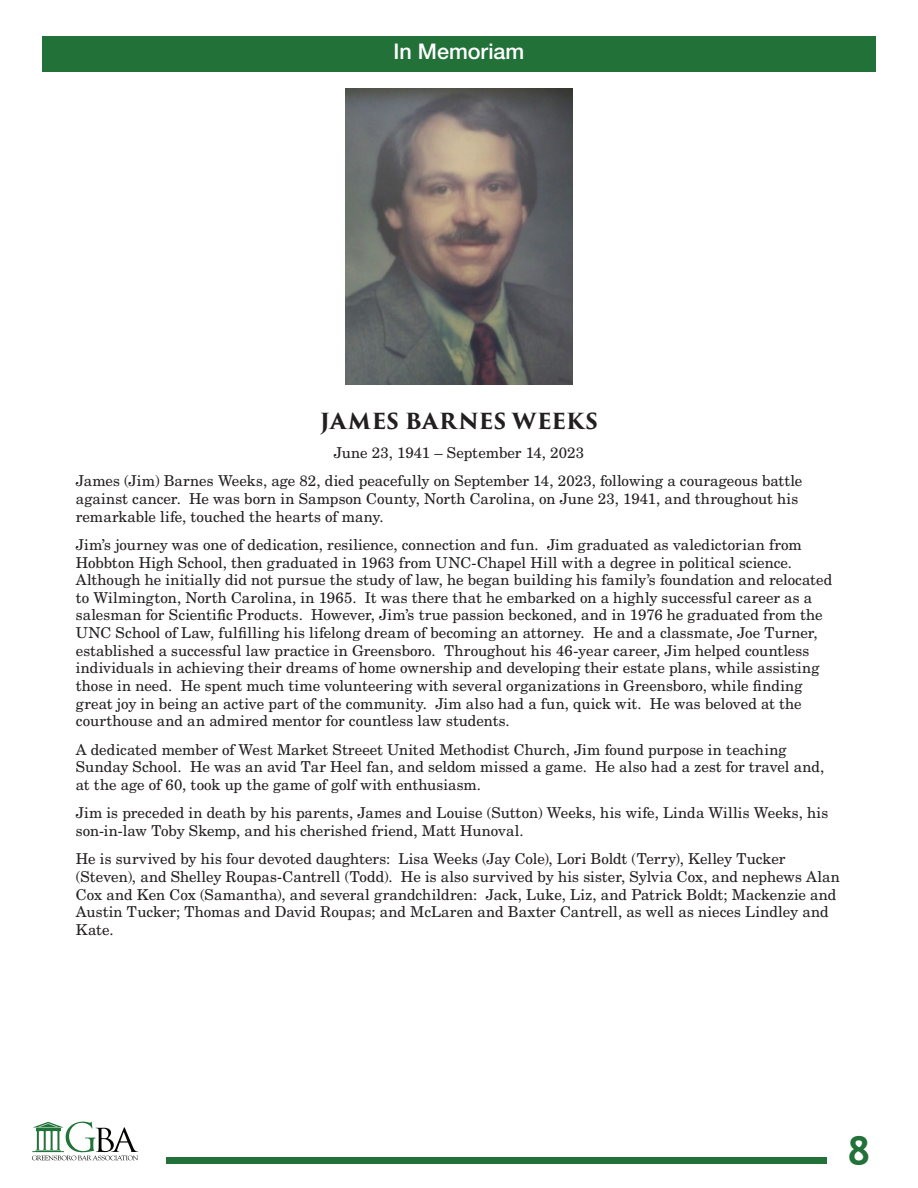
<style>
.page{position:relative;width:918px;height:1188px;background:#fff}
.page>*{position:absolute;margin:0;border:0;box-sizing:border-box;transform-origin:0 0}
.PullQuote{font:700 40.5px "Trebuchet MS";color:#227138}
.Memorial_Name{font:700 21.6px "Trajan Pro 3";letter-spacing:.015em;color:#231f20}
.In_Memorial_Title{font:500 21.6px "Helvetica Neue LT Std";color:#fff}
.Memorial_txt{font:15px/17.7px "New Century Schlbk LT Std";letter-spacing:.005em;color:#231f20}
</style>
<div class="page">
<svg style="left:33px;top:1160px;width:105px;height:1px"></svg>
<svg style="left:32px;top:1121px;width:106px;height:39px"></svg>
<div style="left:166px;top:1157px;width:660px;height:7px;background:#227138"></div>
<div style="left:42px;top:36px;width:834px;height:36px;background:#227138"></div>
<img style="left:345px;top:89px;width:228px;height:296px">
<p class="In_Memorial_Title" style="left:394px;top:38px;width:132px">In Memoriam</p>
<p class="Memorial_Name" style="left:320px;top:406px;width:280px">JAMES BARNES WEEKS</p>
<p class="Memorial_txt" style="left:334px;top:444px;width:252px">June 23, 1941 – September 14, 2023</p>
<p class="Memorial_txt" style="left:76px;top:472px;width:728px">James (Jim) Barnes Weeks, age 82, died peacefully on September 14, 2023, following a courageous battle against cancer. He was born in Sampson County, North Carolina, on June 23, 1941, and throughout his remarkable life, touched the hearts of many.</p>
<p class="Memorial_txt" style="left:76px;top:536px;width:758px">Jim’s journey was one of dedication, resilience, connection and fun. Jim graduated as valedictorian from Hobbton High School, then graduated in 1963 from UNC-Chapel Hill with a degree in political science.<br>Although he initially did not pursue the study of law, he began building his family’s foundation and relocated to Wilmington, North Carolina, in 1965. It was there that he embarked on a highly successful career as a salesman for Scientific Products. However, Jim’s true passion beckoned, and in 1976 he graduated from the UNC School of Law, fulfilling his lifelong dream of becoming an attorney. He and a classmate, Joe Turner, established a successful law practice in Greensboro. Throughout his 46-year career, Jim helped countless individuals in achieving their dreams of home ownership and developing their estate plans, while assisting those in need. He spent much time volunteering with several organizations in Greensboro, while finding great joy in being an active part of the community. Jim also had a fun, quick wit. He was beloved at the courthouse and an admired mentor for countless law students.</p>
<p class="Memorial_txt" style="left:76px;top:740px;width:750px">A dedicated member of West Market Streeet United Methodist Church, Jim found purpose in teaching<br>Sunday School. He was an avid Tar Heel fan, and seldom missed a game. He also had a zest for travel and, at the age of 60, took up the game of golf with enthusiasm.</p>
<p class="Memorial_txt" style="left:76px;top:804px;width:754px">Jim is preceded in death by his parents, James and Louise (Sutton) Weeks, his wife, Linda Willis Weeks, his son-in-law Toby Skemp, and his cherished friend, Matt Hunoval.</p>
<p class="Memorial_txt" style="left:76px;top:850px;width:766px">He is survived by his four devoted daughters: Lisa Weeks (Jay Cole), Lori Boldt (Terry), Kelley Tucker (Steven), and Shelley Roupas-Cantrell (Todd). He is also survived by his sister, Sylvia Cox, and nephews Alan Cox and Ken Cox (Samantha), and several grandchildren: Jack, Luke, Liz, and Patrick Boldt; Mackenzie and Austin Tucker; Thomas and David Roupas; and McLaren and Baxter Cantrell, as well as nieces Lindley and Kate.</p>
<p class="PullQuote" style="left:847px;top:1125px;width:25px">8</p>
</div>
